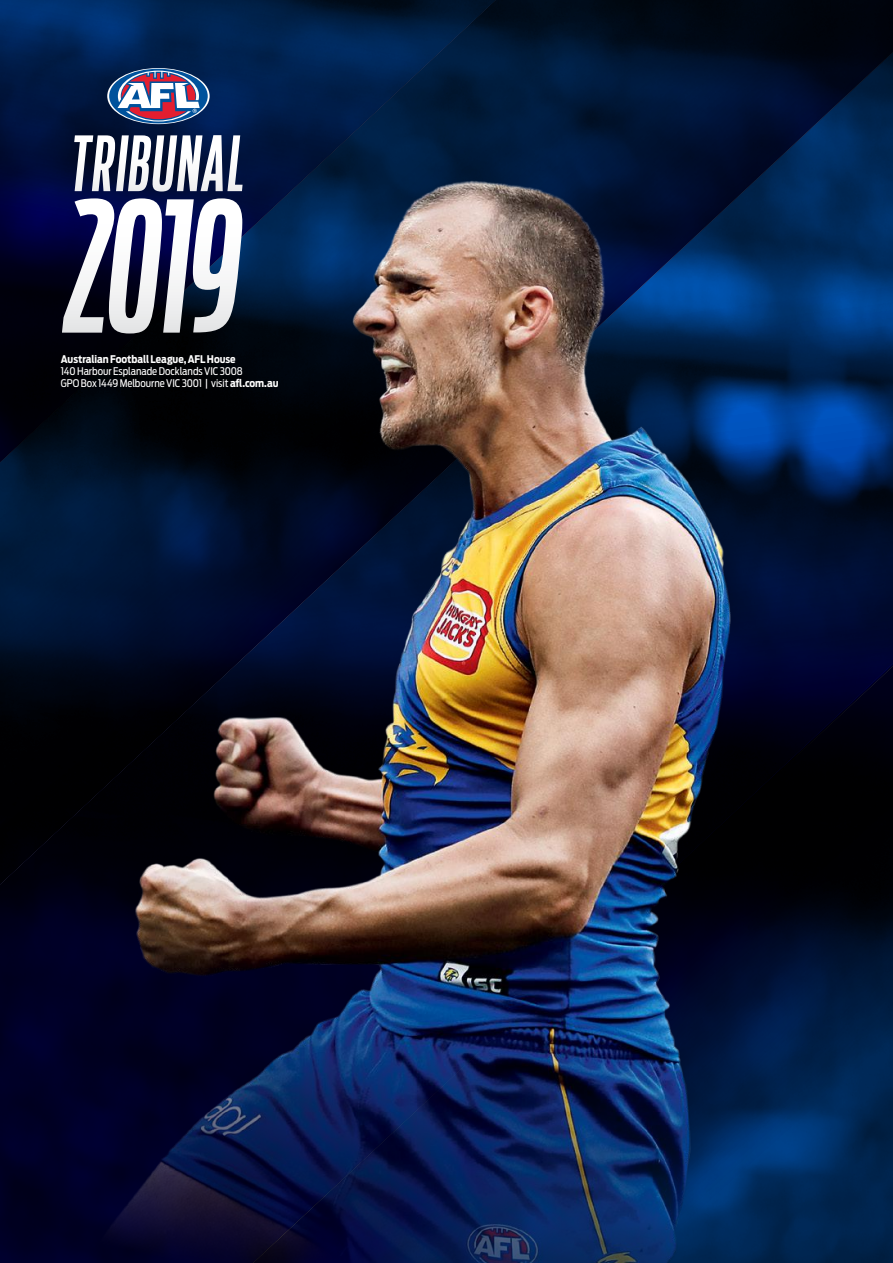
<style>
.page{position:relative;width:893px;height:1263px;background:#fff}
.page>*{position:absolute;margin:0;border:0;box-sizing:border-box;transform-origin:0 0}
.t1{font:italic 500 179.85px "Antenna Comp";color:#fff}
.t2{font:italic 500 75.3px "Antenna Comp";letter-spacing:.02em;color:#fff}
.t3{font:10.5px/12px "Antenna Cond";letter-spacing:-.005em;color:#fff}
.t4{font:700 10.5px "Antenna Cond";letter-spacing:-.005em;color:#fff}
.s1{font-weight:700}
</style>
<div class="page">
<svg style="left:0;top:0;width:893px;height:106px;background:#00193b"></svg>
<img style="left:0;top:106px;width:893px;height:1157px">
<svg style="left:107px;top:68px;width:103px;height:56px"></svg>
<div style="left:109px;top:69px;width:99px;height:54px;background:#00529c;border-radius:50%"></div>
<svg style="left:118px;top:71px;width:82px;height:51px"></svg>
<h2 class="t2" style="left:72px;top:119px;width:175px">TRIBUNAL</h2>
<h1 class="t1" style="left:67px;top:160px;width:178px">2019</h1>
<p class="t4" style="left:61px;top:353px;width:176px">Australian Football League, AFL House</p>
<p class="t3" style="left:61px;top:365px;width:219px">140 Harbour Esplanade Docklands VIC 3008<br>GPO Box 1449 Melbourne VIC 3001 | visit <span class="s1">afl.com.au</span></p>
</div>
